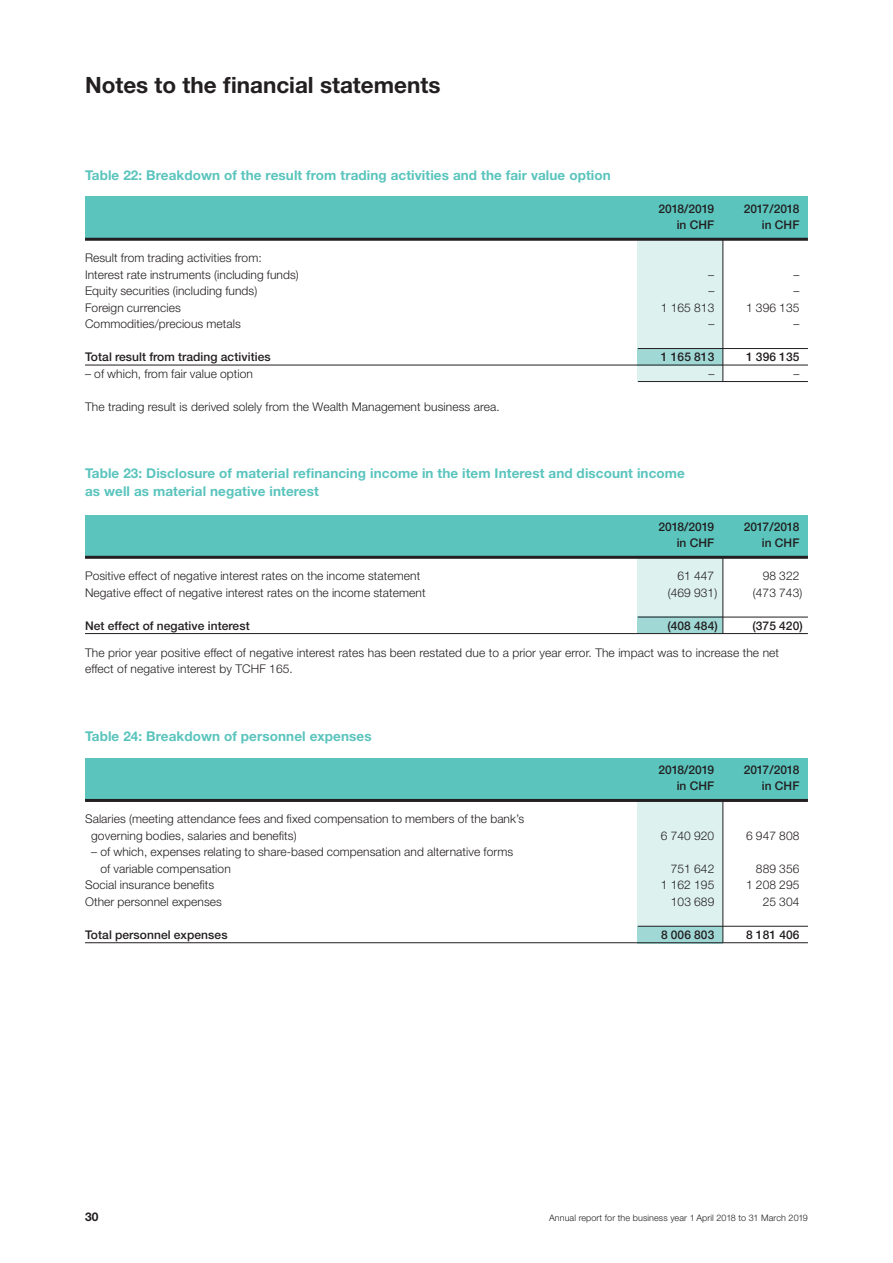
<style>
.page{position:relative;width:893px;height:1263px;background:#fff}
.page>*{position:absolute;margin:0;border:0;box-sizing:border-box;transform-origin:0 0}
.t1{font:700 22.5px "Helvetica Neue LT Std";color:#231f20}
.t2{font:700 13.5px/18px "Helvetica Neue LT Std";letter-spacing:.005em;color:#5ac4bd}
.t3{font:300 12px/16.5px "Helvetica Neue LT Std";letter-spacing:.005em;color:#231f20}
.t4{font:500 12px "Helvetica Neue LT Std";letter-spacing:.005em;color:#231f20}
.t5{font:500 12px "Helvetica Neue LT Std";letter-spacing:-.015em;color:#231f20}
.t6{font:700 12px "Helvetica Neue LT Std";color:#231f20}
.t7{font:300 9px "Helvetica Neue LT Std";letter-spacing:.01em;color:#231f20}
</style>
<div class="page">
<div style="left:85px;top:196px;width:723px;height:42px;background:#5ac4bd"></div>
<div style="left:85px;top:515px;width:723px;height:42px;background:#5ac4bd"></div>
<div style="left:85px;top:758px;width:723px;height:42px;background:#5ac4bd"></div>
<div style="left:638px;top:239px;width:85px;height:142px;background:#ddf1ef"></div>
<div style="left:638px;top:558px;width:85px;height:76px;background:#ddf1ef"></div>
<div style="left:638px;top:801px;width:85px;height:136px;background:#ddf1ef"></div>
<div style="left:638px;top:348px;width:85px;height:17px;background:#a0d8d6"></div>
<div style="left:638px;top:617px;width:85px;height:17px;background:#a0d8d6"></div>
<div style="left:638px;top:926px;width:85px;height:17px;background:#a0d8d6"></div>
<hr style="left:723px;top:239px;width:1px;height:142px;background:#231f20">
<hr style="left:723px;top:557px;width:1px;height:77px;background:#231f20">
<hr style="left:723px;top:801px;width:1px;height:142px;background:#231f20">
<hr style="left:85px;top:238px;width:723px;height:3px;background:#231f20">
<hr style="left:638px;top:348px;width:170px;height:1px;background:#231f20">
<hr style="left:85px;top:365px;width:723px;height:1px;background:#231f20">
<hr style="left:638px;top:381px;width:170px;height:1px;background:#231f20">
<hr style="left:85px;top:556px;width:723px;height:3px;background:#231f20">
<hr style="left:638px;top:617px;width:170px;height:1px;background:#231f20">
<hr style="left:85px;top:633px;width:723px;height:1px;background:#231f20">
<hr style="left:85px;top:799px;width:723px;height:3px;background:#231f20">
<hr style="left:638px;top:926px;width:170px;height:1px;background:#231f20">
<hr style="left:85px;top:942px;width:723px;height:1px;background:#231f20">
<h1 class="t1" style="left:85px;top:71px;width:357px">Notes to the financial statements</h1>
<p class="t2" style="left:85px;top:166px;width:527px">Table 22: Breakdown of the result from trading activities and the fair value option</p>
<p class="t3" style="left:85px;top:249px;width:215px">Result from trading activities from:<br>Interest rate instruments (including funds)</p>
<p class="t5" style="left:658px;top:201px;width:57px">2018/2019</p>
<p class="t5" style="left:744px;top:201px;width:57px">2017/2018</p>
<p class="t4" style="left:677px;top:218px;width:39px">in CHF</p>
<p class="t4" style="left:762px;top:218px;width:39px">in CHF</p>
<p class="t3" style="left:708px;top:266px;width:7px">–</p>
<p class="t3" style="left:793px;top:266px;width:7px">–</p>
<p class="t3" style="left:85px;top:282px;width:174px">Equity securities (including funds)</p>
<p class="t3" style="left:708px;top:282px;width:7px">–</p>
<p class="t3" style="left:793px;top:282px;width:7px">–</p>
<p class="t3" style="left:85px;top:299px;width:97px">Foreign currencies</p>
<p class="t3" style="left:661px;top:299px;width:55px">1 165 813</p>
<p class="t3" style="left:746px;top:299px;width:55px">1 396 135</p>
<p class="t3" style="left:85px;top:315px;width:157px">Commodities/precious metals</p>
<p class="t3" style="left:708px;top:315px;width:7px">–</p>
<p class="t3" style="left:793px;top:315px;width:7px">–</p>
<p class="t4" style="left:85px;top:350px;width:187px">Total result from trading activities</p>
<p class="t4" style="left:661px;top:350px;width:55px">1 165 813</p>
<p class="t4" style="left:746px;top:350px;width:55px">1 396 135</p>
<p class="t3" style="left:85px;top:365px;width:169px">– of which, from fair value option</p>
<p class="t3" style="left:708px;top:365px;width:7px">–</p>
<p class="t3" style="left:793px;top:365px;width:7px">–</p>
<p class="t3" style="left:85px;top:398px;width:416px">The trading result is derived solely from the Wealth Management business area.</p>
<p class="t2" style="left:85px;top:464px;width:601px">Table 23: Disclosure of material refinancing income in the item Interest and discount income as well as material negative interest</p>
<p class="t5" style="left:658px;top:519px;width:57px">2018/2019</p>
<p class="t5" style="left:744px;top:519px;width:57px">2017/2018</p>
<p class="t4" style="left:677px;top:536px;width:39px">in CHF</p>
<p class="t4" style="left:762px;top:536px;width:39px">in CHF</p>
<p class="t3" style="left:85px;top:567px;width:337px">Positive effect of negative interest rates on the income statement</p>
<p class="t3" style="left:677px;top:567px;width:38px">61 447</p>
<p class="t3" style="left:763px;top:567px;width:38px">98 322</p>
<p class="t3" style="left:85px;top:584px;width:342px">Negative effect of negative interest rates on the income statement</p>
<p class="t3" style="left:668px;top:584px;width:51px">(469 931)</p>
<p class="t3" style="left:753px;top:584px;width:51px">(473 743)</p>
<p class="t4" style="left:85px;top:618px;width:166px">Net effect of negative interest</p>
<p class="t4" style="left:667px;top:618px;width:52px">(408 484)</p>
<p class="t4" style="left:752px;top:618px;width:52px">(375 420)</p>
<p class="t3" style="left:85px;top:644px;width:695px">The prior year positive effect of negative interest rates has been restated due to a prior year error. The impact was to increase the net effect of negative interest by TCHF 165.</p>
<p class="t2" style="left:85px;top:727px;width:288px">Table 24: Breakdown of personnel expenses</p>
<p class="t3" style="left:91px;top:811px;width:434px;text-indent:-6px">Salaries (meeting attendance fees and fixed compensation to members of the bank’s governing bodies, salaries and benefits)</p>
<p class="t3" style="left:100px;top:844px;width:414px;text-indent:-9px">– of which, expenses relating to share-based compensation and alternative forms of variable compensation</p>
<p class="t5" style="left:658px;top:762px;width:57px">2018/2019</p>
<p class="t5" style="left:744px;top:762px;width:57px">2017/2018</p>
<p class="t4" style="left:677px;top:779px;width:39px">in CHF</p>
<p class="t4" style="left:762px;top:779px;width:39px">in CHF</p>
<p class="t3" style="left:661px;top:827px;width:55px">6 740 920</p>
<p class="t3" style="left:746px;top:827px;width:55px">6 947 808</p>
<p class="t3" style="left:671px;top:860px;width:45px">751 642</p>
<p class="t3" style="left:756px;top:860px;width:45px">889 356</p>
<p class="t3" style="left:85px;top:877px;width:131px">Social insurance benefits</p>
<p class="t3" style="left:661px;top:877px;width:55px">1 162 195</p>
<p class="t3" style="left:746px;top:877px;width:55px">1 208 295</p>
<p class="t3" style="left:85px;top:893px;width:138px">Other personnel expenses</p>
<p class="t3" style="left:671px;top:893px;width:45px">103 689</p>
<p class="t3" style="left:763px;top:893px;width:38px">25 304</p>
<p class="t4" style="left:85px;top:927px;width:144px">Total personnel expenses</p>
<p class="t4" style="left:661px;top:927px;width:55px">8 006 803</p>
<p class="t4" style="left:746px;top:927px;width:55px">8 181 406</p>
<p class="t6" style="left:85px;top:1209px;width:15px">30</p>
<p class="t7" style="left:549px;top:1212px;width:260px">Annual report for the business year 1 April 2018 to 31 March 2019</p>
</div>
